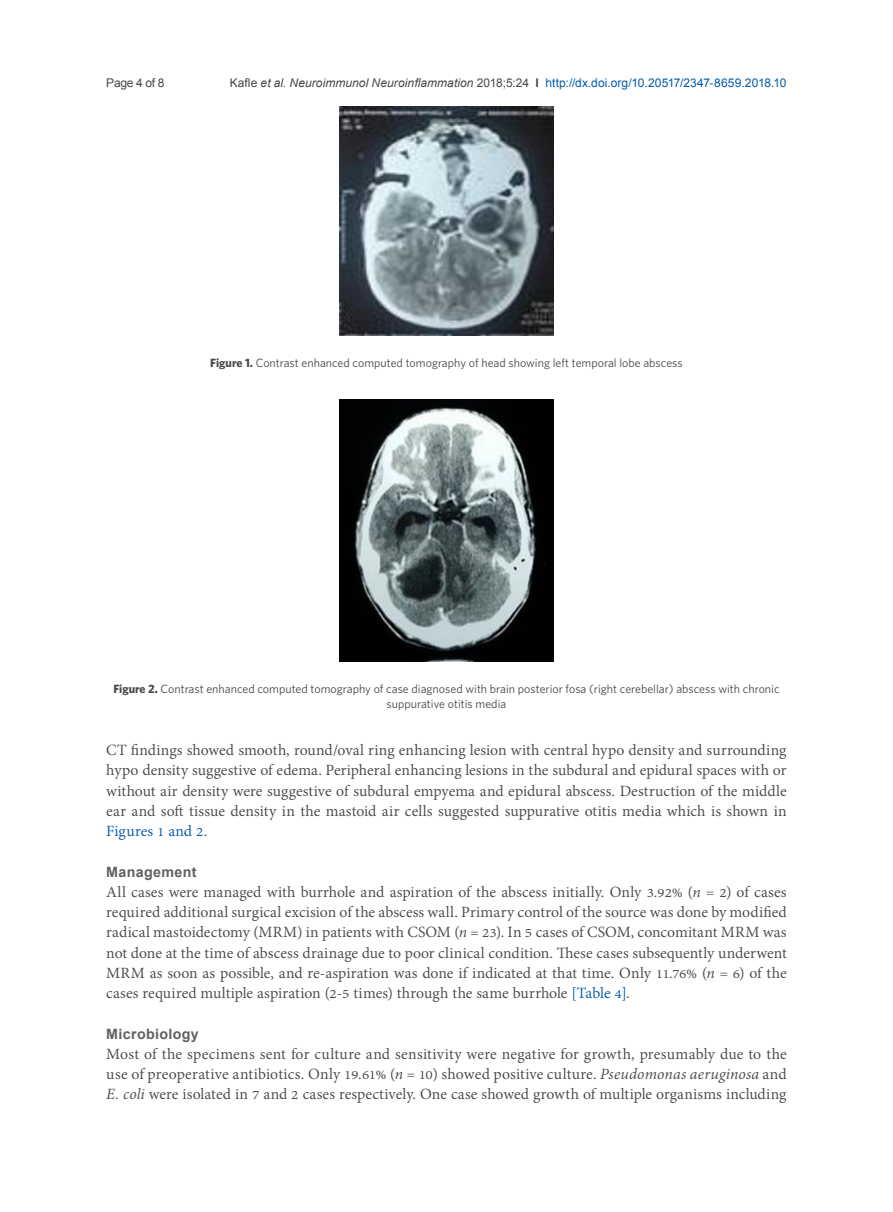
<style>
.page{position:relative;width:893px;height:1212px;background:#fff}
.page>*{position:absolute;margin:0;border:0;box-sizing:border-box;transform-origin:0 0}
.t1{font:19.2px/20.2px "Adobe Thai";letter-spacing:.005em;color:#4a4746;text-align:justify}
.t2{font:700 14.25px "Arial";letter-spacing:.025em;color:#626060}
.t3{font:12px/15px "Whitney";color:#4a4746;text-align:center}
.t4{font:12px "Arial";letter-spacing:.005em;color:#005bac}
.t5{font:12px "Arial";letter-spacing:-.025em;color:#4a4746}
.s1{color:#4a4746}
.s2{font-style:italic;color:#4a4746}
.s3{font-weight:700;color:#4a4746}
.s4{font-weight:700}
.s5{color:#005bac}
.s6{font-style:italic}
</style>
<div class="page">
<img style="left:339px;top:106px;width:215px;height:229px">
<img style="left:339px;top:399px;width:215px;height:263px">
<p class="t5" style="left:106px;top:74px;width:60px">Page 4 of 8</p>
<p class="t4" style="left:230px;top:74px;width:558px"><span class="s1">Kafle</span> <span class="s2">et al</span><span class="s1">.</span> <span class="s2">Neuroimmunol Neuroinflammation</span> <span class="s1">2018;5:24</span> <span class="s3">I</span> http://dx.doi.org/10.20517/2347-8659.2018.10</p>
<p class="t3" style="left:210px;top:355px;width:474px"><span class="s4">Figure 1.</span> Contrast enhanced computed tomography of head showing left temporal lobe abscess</p>
<p class="t3" style="left:113px;top:681px;width:668px"><span class="s4">Figure 2.</span> Contrast enhanced computed tomography of case diagnosed with brain posterior fosa (right cerebellar) abscess with chronic suppurative otitis media</p>
<p class="t1" style="left:106px;top:738px;width:682px">CT findings showed smooth, round/oval ring enhancing lesion with central hypo density and surrounding hypo density suggestive of edema. Peripheral enhancing lesions in the subdural and epidural spaces with or without air density were suggestive of subdural empyema and epidural abscess. Destruction of the middle ear and soft tissue density in the mastoid air cells suggested suppurative otitis media which is shown in <span class="s5">Figures 1 and 2</span>.</p>
<p class="t2" style="left:106px;top:861px;width:92px">Management</p>
<p class="t1" style="left:106px;top:880px;width:682px">All cases were managed with burrhole and aspiration of the abscess initially. Only 3.92% (<span class="s6">n</span> = 2) of cases required additional surgical excision of the abscess wall. Primary control of the source was done by modified radical mastoidectomy (MRM) in patients with CSOM (<span class="s6">n</span> = 23). In 5 cases of CSOM, concomitant MRM was not done at the time of abscess drainage due to poor clinical condition. These cases subsequently underwent MRM as soon as possible, and re-aspiration was done if indicated at that time. Only 11.76% (<span class="s6">n</span> = 6) of the cases required multiple aspiration (2-5 times) through the same burrhole <span class="s5">[Table 4]</span>.</p>
<p class="t2" style="left:106px;top:1023px;width:94px">Microbiology</p>
<p class="t1" style="left:106px;top:1042px;width:682px">Most of the specimens sent for culture and sensitivity were negative for growth, presumably due to the use of preoperative antibiotics. Only 19.61% (<span class="s6">n</span> = 10) showed positive culture. <span class="s6">Pseudomonas aeruginosa</span> and <span class="s6">E. coli</span> were isolated in 7 and 2 cases respectively. One case showed growth of multiple organisms including</p>
</div>
